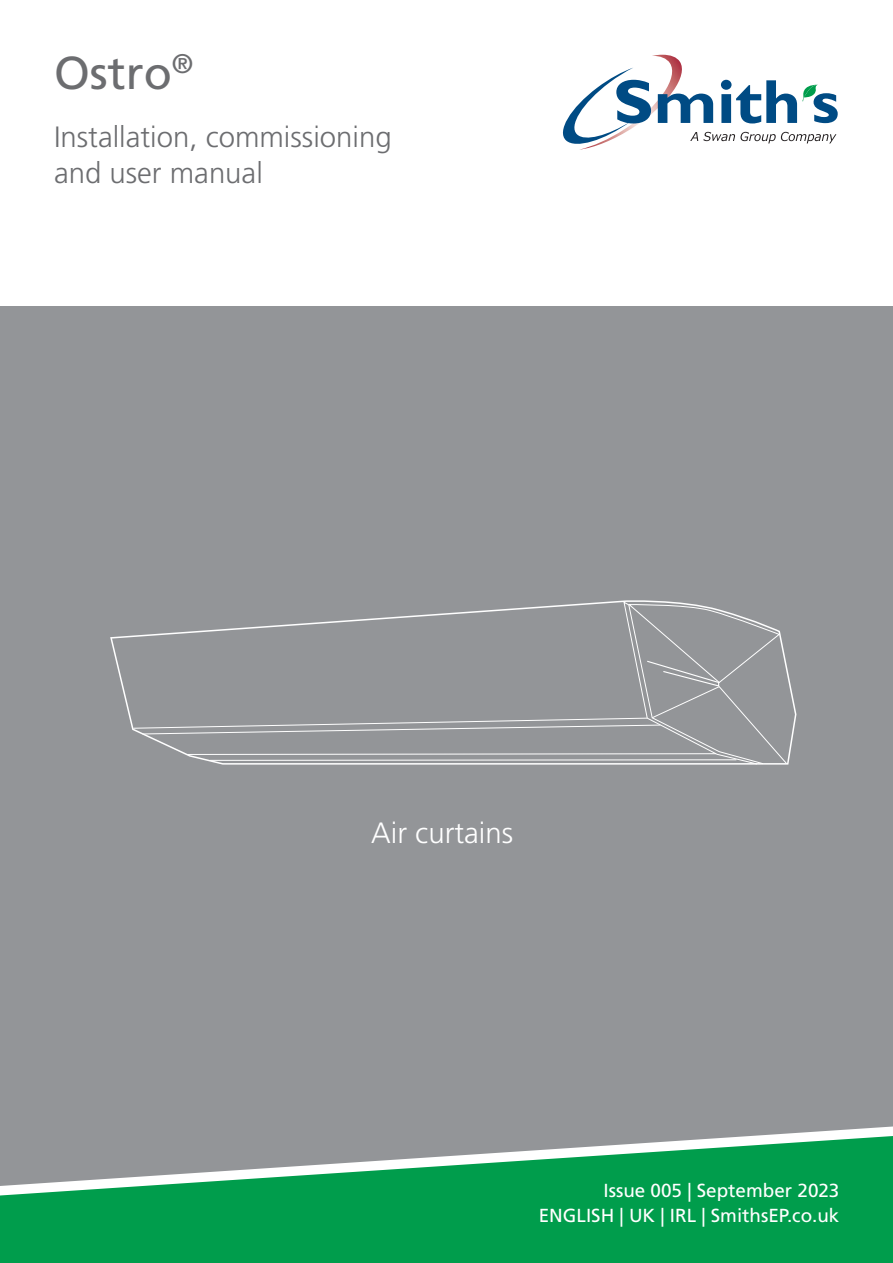
<style>
.page{position:relative;width:893px;height:1263px;background:#fff}
.page>*{position:absolute;margin:0;border:0;box-sizing:border-box;transform-origin:0 0}
.t1{font:46.2px "Frutiger LT Std";color:#6c6d70}
.t2{font:300 29.4px/35.7px "Frutiger LT Std";color:#6c6d70}
.t3{font:300 29.4px "Frutiger LT Std";color:#fff}
.t4{font:18.9px "Frutiger LT Std";color:#fff}
</style>
<div class="page">
<div style="left:0;top:307px;width:893px;height:956px;background:#939598"></div>
<div style="left:0;top:1204px;width:893px;height:59px;background:#009d4c"></div>
<svg style="left:0;top:1126px;width:893px;height:78px"></svg>
<svg style="left:563px;top:55px;width:275px;height:95px"></svg>
<svg style="left:110px;top:600px;width:687px;height:165px"></svg>
<svg style="left:133px;top:601px;width:655px;height:164px"></svg>
<p class="t1" style="left:54px;top:45px;width:141px">Ostro<sup>®</sup></p>
<p class="t2" style="left:54px;top:120px;width:339px">Installation, commissioning and user manual</p>
<p class="t3" style="left:371px;top:816px;width:143px">Air curtains</p>
<p class="t4" style="left:603px;top:1179px;width:238px">Issue 005 | September 2023</p>
<p class="t4" style="left:539px;top:1204px;width:302px">ENGLISH | UK | IRL | SmithsEP.co.uk</p>
</div>
